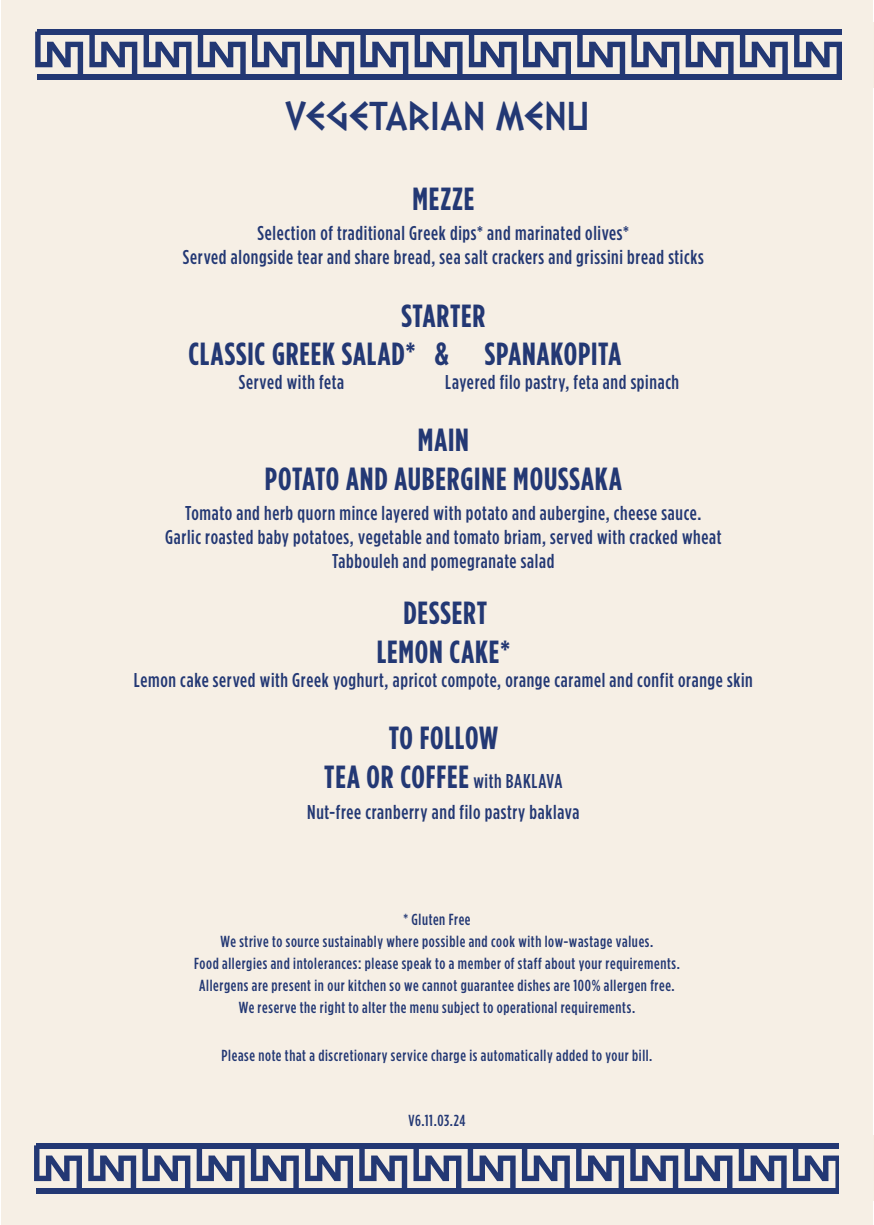
<style>
.page{position:relative;width:874px;height:1225px;background:#fff}
.page>*{position:absolute;margin:0;border:0;box-sizing:border-box;transform-origin:0 0}
.t1{font:700 33.8px "Dalek Pinpoint";color:#233874}
.t2{font:700 32px "Gotham Condensed";letter-spacing:.025em;color:#233874}
.t3{font:500 20px/24px "Gotham Condensed";letter-spacing:.035em;color:#233874;text-align:center}
.t4{font:500 16px/22px "Gotham Condensed";letter-spacing:.04em;color:#233874;text-align:center}
.s1{font-weight:500;font-size:20px}
</style>
<div class="page">
<div style="left:1px;top:0;width:871px;height:1225px;background:#f6efe5"></div>
<svg style="left:35px;top:32px;width:48px;height:42px"></svg>
<svg style="left:89px;top:35px;width:48px;height:39px"></svg>
<svg style="left:143px;top:35px;width:48px;height:39px"></svg>
<svg style="left:198px;top:35px;width:47px;height:39px"></svg>
<svg style="left:252px;top:35px;width:48px;height:39px"></svg>
<svg style="left:306px;top:35px;width:48px;height:39px"></svg>
<svg style="left:360px;top:35px;width:48px;height:39px"></svg>
<svg style="left:414px;top:35px;width:48px;height:39px"></svg>
<svg style="left:468px;top:35px;width:48px;height:39px"></svg>
<svg style="left:523px;top:35px;width:47px;height:39px"></svg>
<svg style="left:577px;top:35px;width:48px;height:39px"></svg>
<svg style="left:631px;top:35px;width:48px;height:39px"></svg>
<svg style="left:685px;top:35px;width:48px;height:39px"></svg>
<svg style="left:739px;top:35px;width:48px;height:39px"></svg>
<svg style="left:794px;top:35px;width:47px;height:39px"></svg>
<div style="left:37px;top:29px;width:836px;height:6px;background:#233874"></div>
<div style="left:37px;top:74px;width:836px;height:6px;background:#233874"></div>
<div style="left:841px;top:23px;width:32px;height:65px;background:#f6efe5"></div>
<svg style="left:34px;top:1145px;width:48px;height:43px"></svg>
<svg style="left:88px;top:1148px;width:48px;height:40px"></svg>
<svg style="left:142px;top:1148px;width:48px;height:40px"></svg>
<svg style="left:196px;top:1148px;width:48px;height:40px"></svg>
<svg style="left:251px;top:1148px;width:47px;height:40px"></svg>
<svg style="left:305px;top:1148px;width:48px;height:40px"></svg>
<svg style="left:359px;top:1148px;width:48px;height:40px"></svg>
<svg style="left:413px;top:1148px;width:48px;height:40px"></svg>
<svg style="left:467px;top:1148px;width:48px;height:40px"></svg>
<svg style="left:521px;top:1148px;width:48px;height:40px"></svg>
<svg style="left:576px;top:1148px;width:47px;height:40px"></svg>
<svg style="left:630px;top:1148px;width:48px;height:40px"></svg>
<svg style="left:684px;top:1148px;width:48px;height:40px"></svg>
<svg style="left:738px;top:1148px;width:48px;height:40px"></svg>
<svg style="left:792px;top:1148px;width:47px;height:40px"></svg>
<div style="left:36px;top:1143px;width:837px;height:5px;background:#233874"></div>
<div style="left:36px;top:1188px;width:837px;height:5px;background:#233874"></div>
<div style="left:839px;top:1135px;width:34px;height:66px;background:#f6efe5"></div>
<p class="t1" style="left:284px;top:98px;width:306px">VEGETARIAN MENU</p>
<p class="t2" style="left:412px;top:181px;width:63px">MEZZE</p>
<p class="t3" style="left:183px;top:221px;width:522px">Selection of traditional Greek dips* and marinated olives*<br>Served alongside tear and share bread, sea salt crackers and grissini bread sticks</p>
<p class="t2" style="left:401px;top:297px;width:85px">STARTER</p>
<p class="t2" style="left:188px;top:336px;width:434px">CLASSIC GREEK SALAD* &amp; SPANAKOPITA</p>
<p class="t3" style="left:239px;top:369px;width:107px">Served with feta</p>
<p class="t3" style="left:445px;top:369px;width:235px">Layered filo pastry, feta and spinach</p>
<p class="t2" style="left:417px;top:422px;width:53px">MAIN</p>
<p class="t2" style="left:265px;top:460px;width:358px">POTATO AND AUBERGINE MOUSSAKA</p>
<p class="t3" style="left:185px;top:500px;width:517px">Tomato and herb quorn mince layered with potato and aubergine, cheese sauce.</p>
<p class="t3" style="left:165px;top:524px;width:557px">Garlic roasted baby potatoes, vegetable and tomato briam, served with cracked wheat</p>
<p class="t3" style="left:332px;top:548px;width:223px">Tabbouleh and pomegranate salad</p>
<p class="t2" style="left:403px;top:595px;width:85px">DESSERT</p>
<p class="t2" style="left:376px;top:633px;width:135px">LEMON CAKE*</p>
<p class="t3" style="left:134px;top:667px;width:620px">Lemon cake served with Greek yoghurt, apricot compote, orange caramel and confit orange skin</p>
<p class="t2" style="left:388px;top:720px;width:111px">TO FOLLOW</p>
<p class="t2" style="left:324px;top:759px;width:239px">TEA OR COFFEE <span class="s1">with BAKLAVA</span></p>
<p class="t3" style="left:307px;top:800px;width:274px">Nut-free cranberry and filo pastry baklava</p>
<p class="t4" style="left:403px;top:908px;width:69px">* Gluten Free</p>
<p class="t4" style="left:194px;top:930px;width:487px">We strive to source sustainably where possible and cook with low-wastage values.<br>Food allergies and intolerances: please speak to a member of staff about your requirements.</p>
<p class="t4" style="left:199px;top:974px;width:477px">Allergens are present in our kitchen so we cannot guarantee dishes are 100% allergen free.</p>
<p class="t4" style="left:238px;top:996px;width:398px">We reserve the right to alter the menu subject to operational requirements.</p>
<p class="t4" style="left:221px;top:1044px;width:432px">Please note that a discretionary service charge is automatically added to your bill.</p>
<p class="t4" style="left:408px;top:1109px;width:59px">V6.11.03.24</p>
</div>
